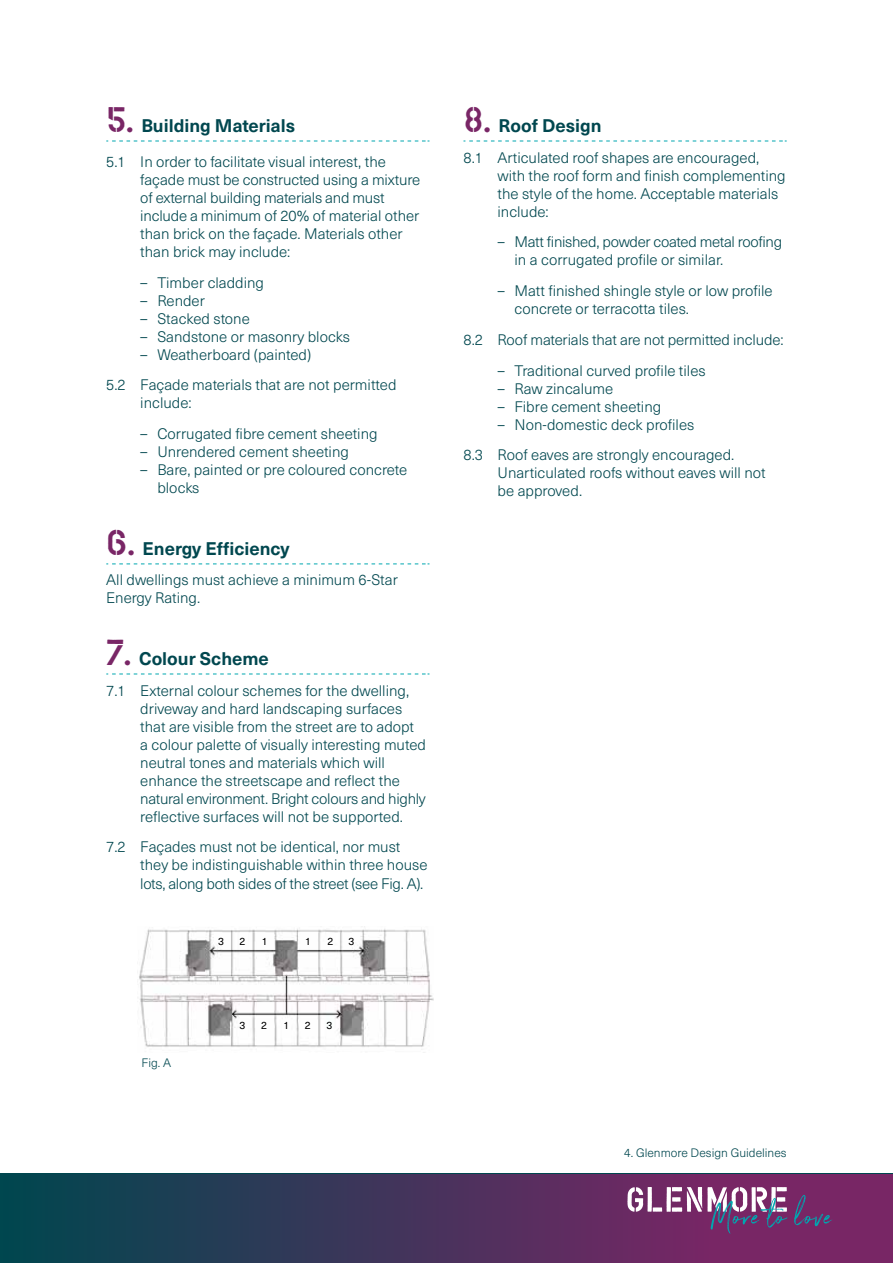
<style>
.page{position:relative;width:893px;height:1263px;background:#fff}
.page>*{position:absolute;margin:0;border:0;box-sizing:border-box;transform-origin:0 0}
.t1{font:700 18px "Neue Haas Unica";color:#00474f}
.t2{font:300 15px/18px "Neue Haas Unica";color:#00474f}
.t3{font:300 15px/18px "Neue Haas Unica";letter-spacing:-.02em;color:#00474f}
.t4{font:300 12px "Neue Haas Unica";color:#00474f}
.t5{font:10.5px "Neue Haas Unica";color:#000}
.s1{font-family:"YWFT Wool";font-weight:400;font-size:36px;color:#792666}
</style>
<div class="page">
<svg style="left:0;top:1174px;width:893px;height:89px;background:#42345b"></svg>
<svg style="left:627px;top:1187px;width:160px;height:46px"></svg>
<svg style="left:794px;top:1195px;width:38px;height:31px"></svg>
<img style="left:139px;top:926px;width:294px;height:121px">
<svg style="left:106px;top:141px;width:323px;height:1px"></svg>
<svg style="left:106px;top:563px;width:323px;height:1px"></svg>
<svg style="left:106px;top:673px;width:323px;height:1px"></svg>
<svg style="left:463px;top:141px;width:324px;height:1px"></svg>
<p class="t1" style="left:106px;top:112px;width:190px"><span class="s1">5.</span> Building Materials</p>
<p class="t2" style="left:140px;top:152px;width:281px;text-indent:-34px">5.1 In order to facilitate visual interest, the façade must be constructed using a mixture of external building materials and must include a minimum of 20% of material other than brick on the façade. Materials other than brick may include:</p>
<p class="t2" style="left:140px;top:273px;width:125px">– Timber cladding</p>
<p class="t2" style="left:140px;top:291px;width:66px">– Render</p>
<p class="t2" style="left:140px;top:309px;width:111px">– Stacked stone</p>
<p class="t2" style="left:140px;top:327px;width:211px">– Sandstone or masonry blocks</p>
<p class="t2" style="left:106px;top:338px;width:292px;line-height:30.8px;text-indent:34px">– Weatherboard (painted)<br>5.2 Façade materials that are not permitted</p>
<p class="t2" style="left:140px;top:393px;width:53px">include:</p>
<p class="t2" style="left:140px;top:424px;width:239px">– Corrugated fibre cement sheeting</p>
<p class="t2" style="left:140px;top:442px;width:210px">– Unrendered cement sheeting</p>
<p class="t2" style="left:157px;top:460px;width:251px;text-indent:-17px">– Bare, painted or pre coloured concrete blocks</p>
<p class="t1" style="left:106px;top:535px;width:185px"><span class="s1">6.</span> Energy Efficiency</p>
<p class="t2" style="left:106px;top:570px;width:293px">All dwellings must achieve a minimum 6-Star<br>Energy Rating.</p>
<p class="t1" style="left:106px;top:645px;width:164px"><span class="s1">7.</span> Colour Scheme</p>
<p class="t2" style="left:140px;top:681px;width:287px;text-indent:-34px">7.1 External colour schemes for the dwelling, driveway and hard landscaping surfaces that are visible from the street are to adopt<br>a colour palette of visually interesting muted neutral tones and materials which will enhance the streetscape and reflect the natural environment. Bright colours and highly reflective surfaces will not be supported.</p>
<p class="t2" style="left:140px;top:837px;width:289px;text-indent:-34px">7.2 Façades must not be identical, nor must they be indistinguishable within three house lots, along both sides of the street (see Fig. A).</p>
<p class="t4" style="left:142px;top:1054px;width:31px">Fig. A</p>
<p class="t5" style="left:218px;top:934px;width:7px">3</p>
<p class="t5" style="left:239px;top:934px;width:7px">2</p>
<p class="t5" style="left:262px;top:934px;width:7px">1</p>
<p class="t5" style="left:305px;top:934px;width:7px">1</p>
<p class="t5" style="left:327px;top:934px;width:7px">2</p>
<p class="t5" style="left:348px;top:934px;width:7px">3</p>
<p class="t5" style="left:240px;top:1017px;width:7px">3</p>
<p class="t5" style="left:261px;top:1017px;width:7px">2</p>
<p class="t5" style="left:283px;top:1017px;width:7px">1</p>
<p class="t5" style="left:305px;top:1017px;width:7px">2</p>
<p class="t5" style="left:326px;top:1017px;width:7px">3</p>
<p class="t1" style="left:463px;top:112px;width:140px"><span class="s1">8.</span> Roof Design</p>
<p class="t2" style="left:497px;top:148px;width:290px;text-indent:-34px">8.1 Articulated roof shapes are encouraged, with the roof form and finish complementing the style of the home. Acceptable materials include:</p>
<p class="t3" style="left:514px;top:232px;width:269px;text-indent:-17px">– Matt finished, powder coated metal roofing in a corrugated profile or similar.</p>
<p class="t2" style="left:514px;top:281px;width:260px;text-indent:-17px">– Matt finished shingle style or low profile concrete or terracotta tiles.</p>
<p class="t2" style="left:463px;top:330px;width:321px">8.2 Roof materials that are not permitted include:</p>
<p class="t2" style="left:497px;top:361px;width:210px">– Traditional curved profile tiles</p>
<p class="t2" style="left:497px;top:379px;width:117px">– Raw zincalume</p>
<p class="t2" style="left:497px;top:397px;width:165px">– Fibre cement sheeting</p>
<p class="t2" style="left:463px;top:408px;width:272px;line-height:30.8px;text-align:center">– Non-domestic deck profiles<br>8.3 Roof eaves are strongly encouraged.</p>
<p class="t2" style="left:497px;top:463px;width:269px">Unarticulated roofs without eaves will not be approved.</p>
<p class="t4" style="left:624px;top:1144px;width:164px">4. Glenmore Design Guidelines</p>
</div>
